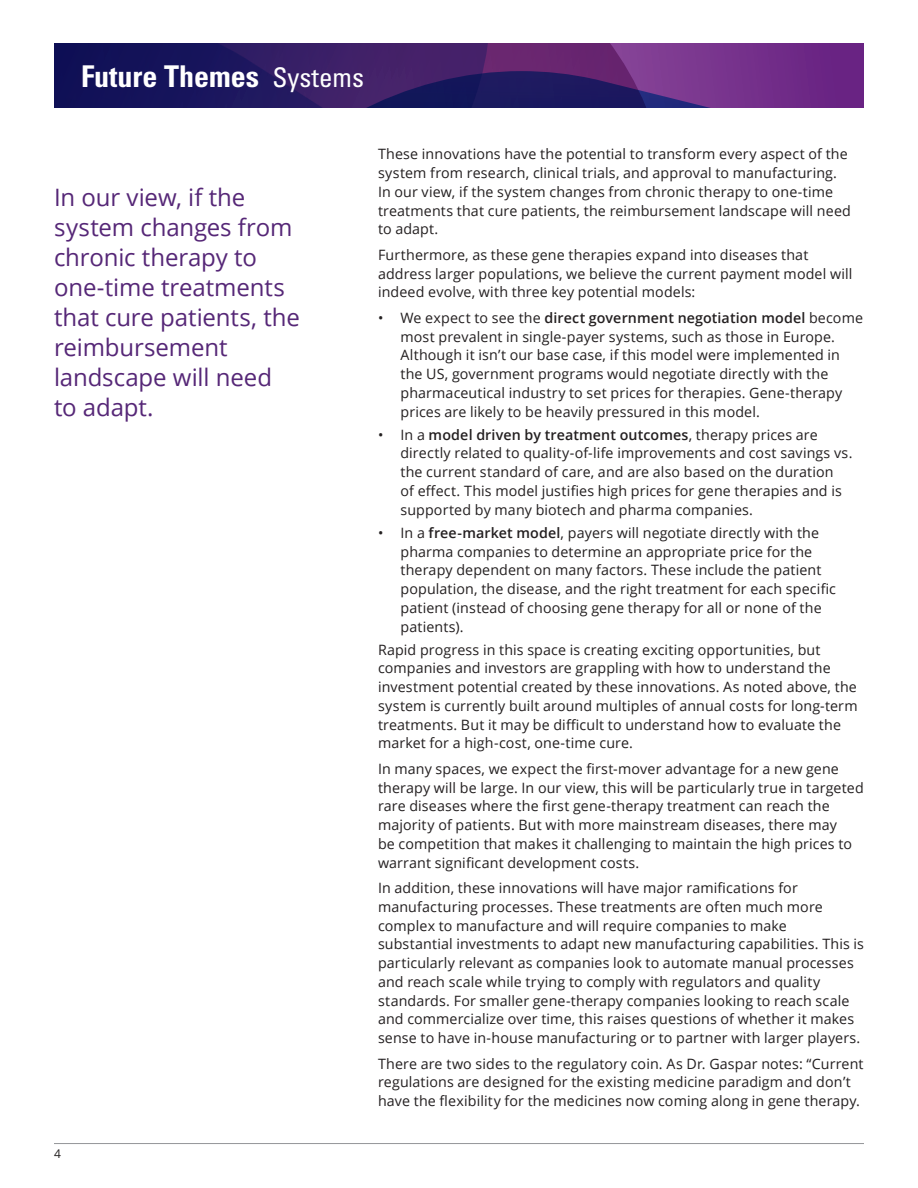
<style>
.page{position:relative;width:918px;height:1188px;background:#fff}
.page>*{position:absolute;margin:0;border:0;box-sizing:border-box;transform-origin:0 0}
.t1{font:700 condensed 30px "Univers";color:#fff}
.Large_quote{font:24px/30px "Open Sans";letter-spacing:-.005em;color:#562777}
.Body_copy{font:14.25px/18.8px "Open Sans";letter-spacing:.01em;color:#231f20}
.t2{font:12px "Open Sans";color:#231f20}
.s1{font-weight:400;font-size:27px}
.s2{font-weight:600}
</style>
<div class="page">
<hr style="left:54px;top:1143px;width:810px;height:1px;background:#939598">
<svg style="left:54px;top:43px;width:810px;height:65px;background:#40206d"></svg>
<h1 class="t1" style="left:81px;top:58px;width:285px">Future Themes <span class="s1">Systems</span></h1>
<p class="Large_quote" style="left:54px;top:182px;width:247px">In our view, if the system changes from chronic therapy to one-time treatments that cure patients, the reimbursement landscape will need to adapt.</p>
<p class="t2" style="left:54px;top:1145px;width:8px">4</p>
<p class="Body_copy" style="left:378px;top:144px;width:474px">These innovations have the potential to transform every aspect of the system from research, clinical trials, and approval to manufacturing.<br>In our view, if the system changes from chronic therapy to one-time treatments that cure patients, the reimbursement landscape will need to adapt.</p>
<p class="Body_copy" style="left:378px;top:245px;width:476px">Furthermore, as these gene therapies expand into diseases that address larger populations, we believe the current payment model will indeed evolve, with three key potential models:</p>
<p class="Body_copy" style="left:400px;top:308px;width:464px;text-indent:-22px">• We expect to see the <span class="s2">direct government negotiation model</span> become most prevalent in single-payer systems, such as those in Europe.<br>Although it isn’t our base case, if this model were implemented in the US, government programs would negotiate directly with the pharmaceutical industry to set prices for therapies. Gene-therapy prices are likely to be heavily pressured in this model.</p>
<p class="Body_copy" style="left:400px;top:425px;width:453px;text-indent:-22px">• In a <span class="s2">model driven by treatment outcomes</span>, therapy prices are directly related to quality-of-life improvements and cost savings vs. the current standard of care, and are also based on the duration<br>of effect. This model justifies high prices for gene therapies and is supported by many biotech and pharma companies.</p>
<p class="Body_copy" style="left:400px;top:523px;width:437px;text-indent:-22px">• In a <span class="s2">free-market model</span>, payers will negotiate directly with the pharma companies to determine an appropriate price for the therapy dependent on many factors. These include the patient population, the disease, and the right treatment for each specific patient (instead of choosing gene therapy for all or none of the patients).</p>
<p class="Body_copy" style="left:378px;top:640px;width:481px">Rapid progress in this space is creating exciting opportunities, but companies and investors are grappling with how to understand the investment potential created by these innovations. As noted above, the system is currently built around multiples of annual costs for long-term treatments. But it may be difficult to understand how to evaluate the market for a high-cost, one-time cure.</p>
<p class="Body_copy" style="left:378px;top:759px;width:487px">In many spaces, we expect the first-mover advantage for a new gene therapy will be large. In our view, this will be particularly true in targeted rare diseases where the first gene-therapy treatment can reach the majority of patients. But with more mainstream diseases, there may<br>be competition that makes it challenging to maintain the high prices to warrant significant development costs.</p>
<p class="Body_copy" style="left:378px;top:878px;width:487px">In addition, these innovations will have major ramifications for manufacturing processes. These treatments are often much more complex to manufacture and will require companies to make substantial investments to adapt new manufacturing capabilities. This is particularly relevant as companies look to automate manual processes and reach scale while trying to comply with regulators and quality standards. For smaller gene-therapy companies looking to reach scale and commercialize over time, this raises questions of whether it makes sense to have in-house manufacturing or to partner with larger players.</p>
<p class="Body_copy" style="left:378px;top:1054px;width:487px">There are two sides to the regulatory coin. As Dr. Gaspar notes: “Current regulations are designed for the existing medicine paradigm and don’t have the flexibility for the medicines now coming along in gene therapy.</p>
</div>
